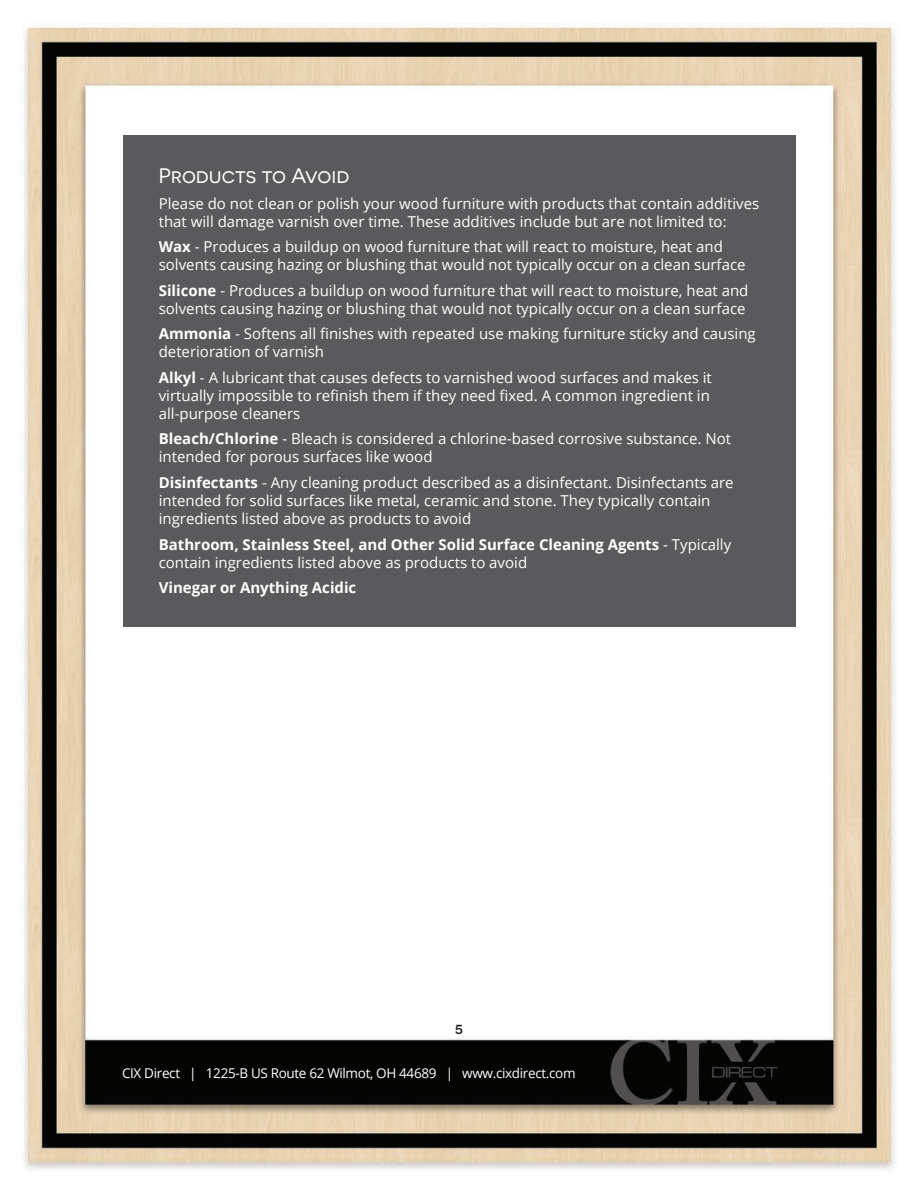
<style>
.page{position:relative;width:918px;height:1188px;background:#fff}
.page>*{position:absolute;margin:0;border:0;box-sizing:border-box;transform-origin:0 0}
.t1{font:21px "Novecentosanswide";color:#fff}
.t2{font:500 16.5px "Novecentosanswide";color:#231f20}
.t3{font:15px/18px "Open Sans";color:#fff}
.t4{font:700 15px/18px "Open Sans";color:#fff}
.t5{font:13.5px "Open Sans";letter-spacing:-.025em;color:#fff}
.s1{font-weight:700}
.s2{font-weight:400}
</style>
<div class="page">
<img style="left:23px;top:23px;width:872px;height:1146px">
<div style="left:123px;top:135px;width:673px;height:491px;background:#5a5a5d"></div>
<h1 class="t1" style="left:159px;top:163px;width:192px">Products to Avoid</h1>
<p class="t3" style="left:159px;top:194px;width:602px">Please do not clean or polish your wood furniture with products that contain additives that will damage varnish over time. These additives include but are not limited to:</p>
<p class="t3" style="left:159px;top:237px;width:588px"><span class="s1">Wax</span> - Produces a buildup on wood furniture that will react to moisture, heat and solvents causing hazing or blushing that would not typically occur on a clean surface</p>
<p class="t3" style="left:159px;top:281px;width:591px"><span class="s1">Silicone</span> - Produces a buildup on wood furniture that will react to moisture, heat and solvents causing hazing or blushing that would not typically occur on a clean surface</p>
<p class="t3" style="left:159px;top:324px;width:599px"><span class="s1">Ammonia</span> - Softens all finishes with repeated use making furniture sticky and causing deterioration of varnish</p>
<p class="t3" style="left:159px;top:368px;width:555px"><span class="s1">Alkyl</span> - A lubricant that causes defects to varnished wood surfaces and makes it virtually impossible to refinish them if they need fixed. A common ingredient in all-purpose cleaners</p>
<p class="t3" style="left:159px;top:430px;width:574px"><span class="s1">Bleach/Chlorine</span> - Bleach is considered a chlorine-based corrosive substance. Not intended for porous surfaces like wood</p>
<p class="t3" style="left:159px;top:473px;width:576px"><span class="s1">Disinfectants</span> - Any cleaning product described as a disinfectant. Disinfectants are intended for solid surfaces like metal, ceramic and stone. They typically contain ingredients listed above as products to avoid</p>
<p class="t4" style="left:159px;top:535px;width:574px">Bathroom, Stainless Steel, and Other Solid Surface Cleaning Agents <span class="s2">- Typically contain ingredients listed above as products to avoid</span></p>
<p class="t4" style="left:159px;top:578px;width:199px">Vinegar or Anything Acidic</p>
<p class="t2" style="left:455px;top:1018px;width:10px">5</p>
<p class="t5" style="left:122px;top:1064px;width:455px">CIX Direct | 1225-B US Route 62 Wilmot, OH 44689 | www.cixdirect.com</p>
</div>
